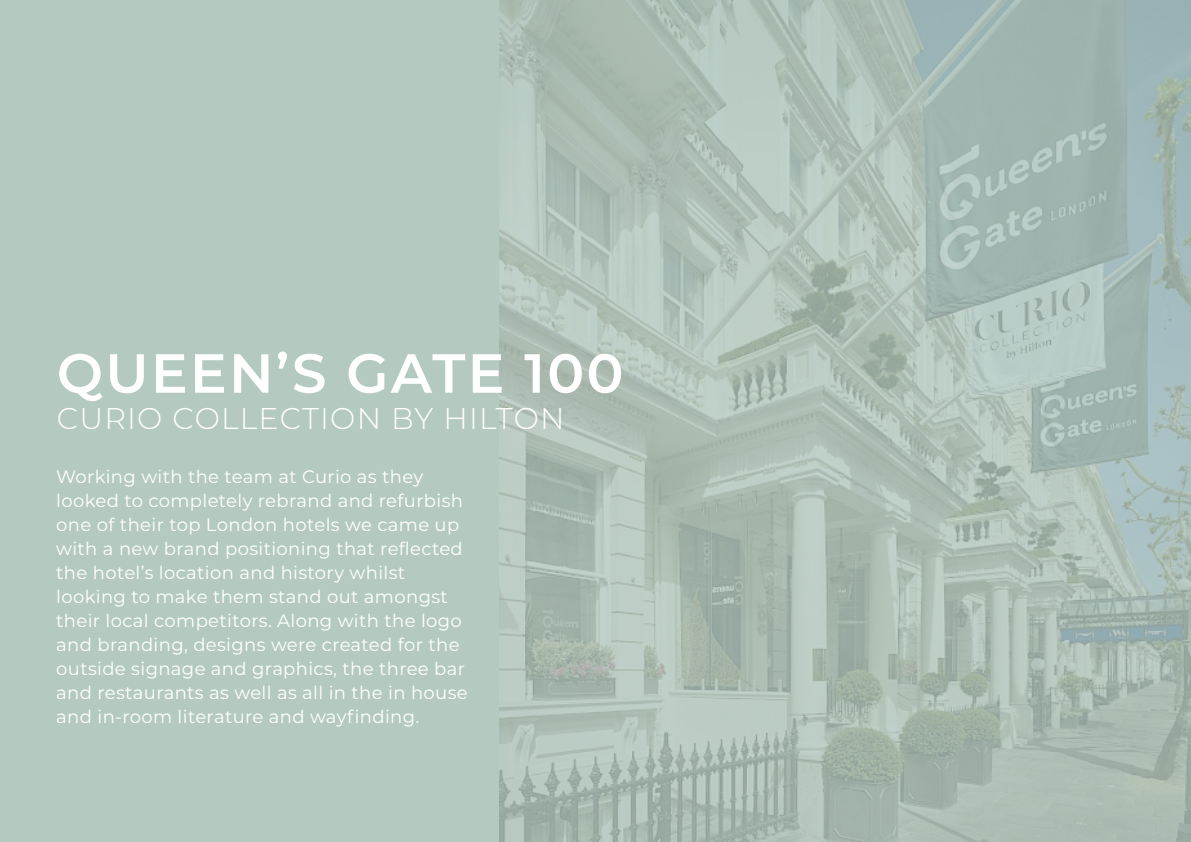
<style>
.page{position:relative;width:1191px;height:842px;background:#b4cac1}
.page>*{position:absolute;margin:0;border:0;box-sizing:border-box;transform-origin:0 0}
.t1{font:600 55px "Montserrat";letter-spacing:.04em;color:#fff}
.t2{font:300 30px "Montserrat";letter-spacing:.04em;color:#fff}
.t3{font:18px/24px "Montserrat";letter-spacing:.02em;color:#fff}
</style>
<div class="page">
<img style="left:499px;top:0;width:692px;height:842px">
<p class="t1" style="left:57px;top:334px;width:568px">QUEEN’S GATE 100</p>
<p class="t2" style="left:57px;top:398px;width:509px">CURIO COLLECTION BY HILTON</p>
<p class="t3" style="left:56px;top:464px;width:413px">Working with the team at Curio as they looked to completely rebrand and refurbish one of their top London hotels we came up with a new brand positioning that reflected the hotel’s location and history whilst looking to make them stand out amongst their local competitors. Along with the logo and branding, designs were created for the outside signage and graphics, the three bar and restaurants as well as all in the in house and in-room literature and wayfinding.</p>
</div>
